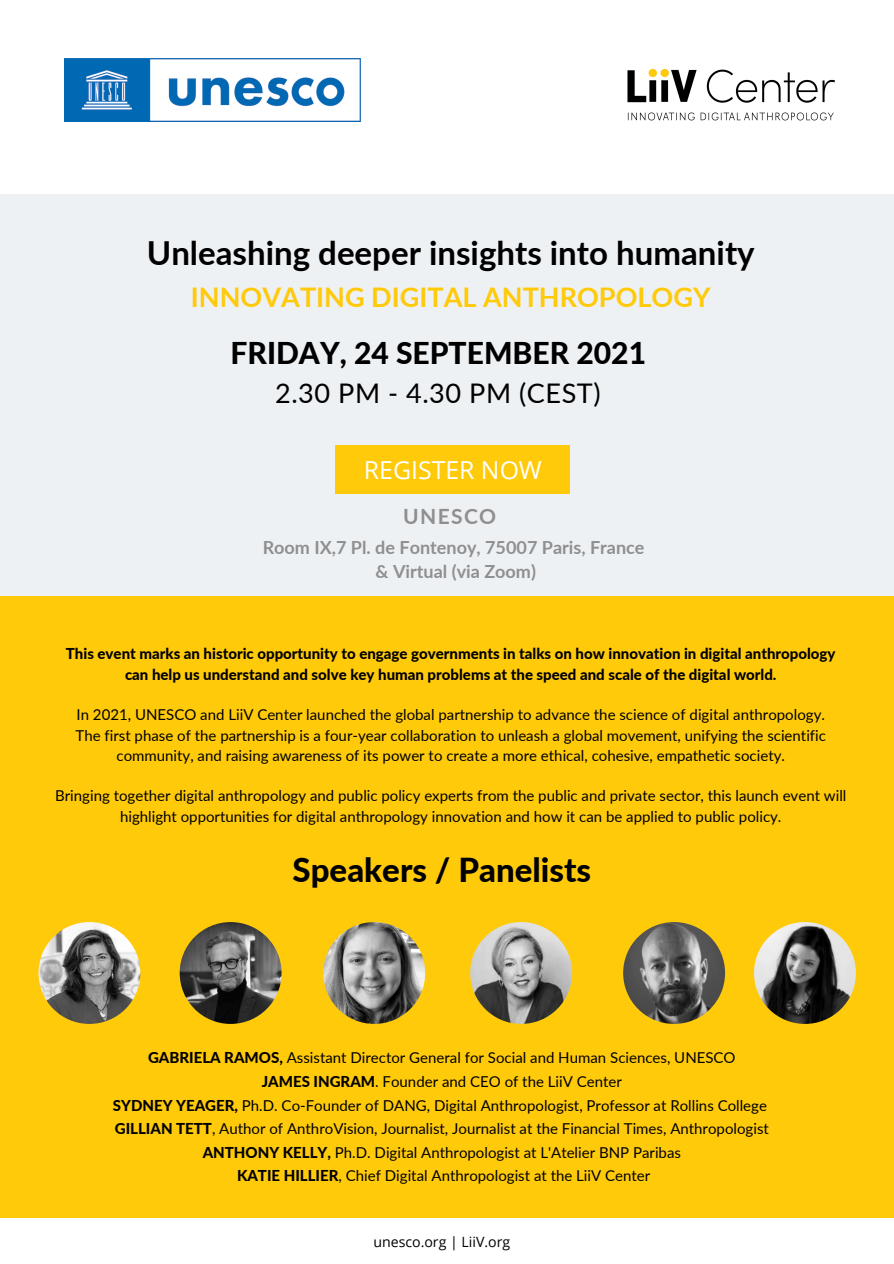
<style>
.page{position:relative;width:894px;height:1264px;background:#fff}
.page>*{position:absolute;margin:0;border:0;box-sizing:border-box;transform-origin:0 0}
.t1{font:700 33px "Lato";color:#000}
.t2{font:800 33px "Lato";color:#000}
.t3{font:800 30px "Lato";color:#000}
.t4{font:700 27px "Lato";color:#ffca0a}
.t5{font:27px "Lato";letter-spacing:.02em;color:#000}
.t6{font:24.75px "Open Sans";color:#fff}
.t7{font:700 21px "Lato";letter-spacing:.065em;color:#8f8f8f}
.t8{font:700 18px "Lato";color:#8f8f8f}
.t9{font:15px/20.2px "Lato";color:#000;text-align:center}
.t10{font:800 15px/20.2px "Lato";color:#000;text-align:center}
.t11{font:14.1px "Open Sans";color:#000}
.s1{font-weight:800}
</style>
<div class="page">
<img style="left:65px;top:58px;width:295px;height:63px">
<img style="left:627px;top:68px;width:208px;height:53px">
<div style="left:0;top:596px;width:893px;height:622px;background:#ffca0a"></div>
<img style="left:180px;top:922px;width:101px;height:101px;border-radius:50%">
<img style="left:38px;top:922px;width:102px;height:101px;border-radius:50%">
<img style="left:470px;top:922px;width:102px;height:101px;border-radius:50%">
<img style="left:623px;top:922px;width:101px;height:101px;border-radius:50%">
<img style="left:323px;top:922px;width:102px;height:101px;border-radius:50%">
<img style="left:753px;top:922px;width:102px;height:101px;border-radius:50%">
<div style="left:0;top:195px;width:893px;height:401px;background:#eef1f4"></div>
<div style="left:335px;top:445px;width:235px;height:49px;background:#ffca0a"></div>
<p class="t1" style="left:147px;top:232px;width:609px">Unleashing deeper insights into humanity</p>
<p class="t4" style="left:191px;top:280px;width:521px">INNOVATING DIGITAL ANTHROPOLOGY</p>
<p class="t3" style="left:230px;top:334px;width:417px">FRIDAY, 24 SEPTEMBER 2021</p>
<p class="t5" style="left:275px;top:376px;width:327px">2.30 PM - 4.30 PM (CEST)</p>
<p class="t6" style="left:364px;top:453px;width:179px">REGISTER NOW</p>
<p class="t7" style="left:403px;top:503px;width:95px">UNESCO</p>
<p class="t8" style="left:262px;top:535px;width:383px">Room IX,7 Pl. de Fontenoy, 75007 Paris, France</p>
<p class="t8" style="left:375px;top:560px;width:162px">&amp; Virtual (via Zoom)</p>
<p class="t10" style="left:66px;top:643px;width:771px">This event marks an historic opportunity to engage governments in talks on how innovation in digital anthropology can help us understand and solve key human problems at the speed and scale of the digital world.</p>
<p class="t9" style="left:76px;top:704px;width:749px">In 2021, UNESCO and LiiV Center launched the global partnership to advance the science of digital anthropology.</p>
<p class="t9" style="left:75px;top:724px;width:751px">The first phase of the partnership is a four-year collaboration to unleash a global movement, unifying the scientific community, and raising awareness of its power to create a more ethical, cohesive, empathetic society.</p>
<p class="t9" style="left:55px;top:785px;width:792px">Bringing together digital anthropology and public policy experts from the public and private sector, this launch event will highlight opportunities for digital anthropology innovation and how it can be applied to public policy.</p>
<p class="t2" style="left:292px;top:849px;width:300px">Speakers / Panelists</p>
<p class="t9" style="left:148px;top:1047px;width:589px"><span class="s1">GABRIELA RAMOS,</span> Assistant Director General for Social and Human Sciences, UNESCO</p>
<p class="t9" style="left:262px;top:1070px;width:361px"><span class="s1">JAMES INGRAM</span>. Founder and CEO of the LiiV Center</p>
<p class="t9" style="left:113px;top:1094px;width:655px"><span class="s1">SYDNEY YEAGER,</span> Ph.D. Co-Founder of DANG, Digital Anthropologist, Professor at Rollins College</p>
<p class="t9" style="left:115px;top:1118px;width:655px"><span class="s1">GILLIAN TETT</span>, Author of AnthroVision, Journalist, Journalist at the Financial Times, Anthropologist</p>
<p class="t9" style="left:203px;top:1141px;width:479px"><span class="s1">ANTHONY KELLY,</span> Ph.D. Digital Anthropologist at L'Atelier BNP Paribas</p>
<p class="t9" style="left:237px;top:1165px;width:414px"><span class="s1">KATIE HILLIER</span>, Chief Digital Anthropologist at the LiiV Center</p>
<p class="t11" style="left:373px;top:1232px;width:138px">unesco.org | LiiV.org</p>
</div>
